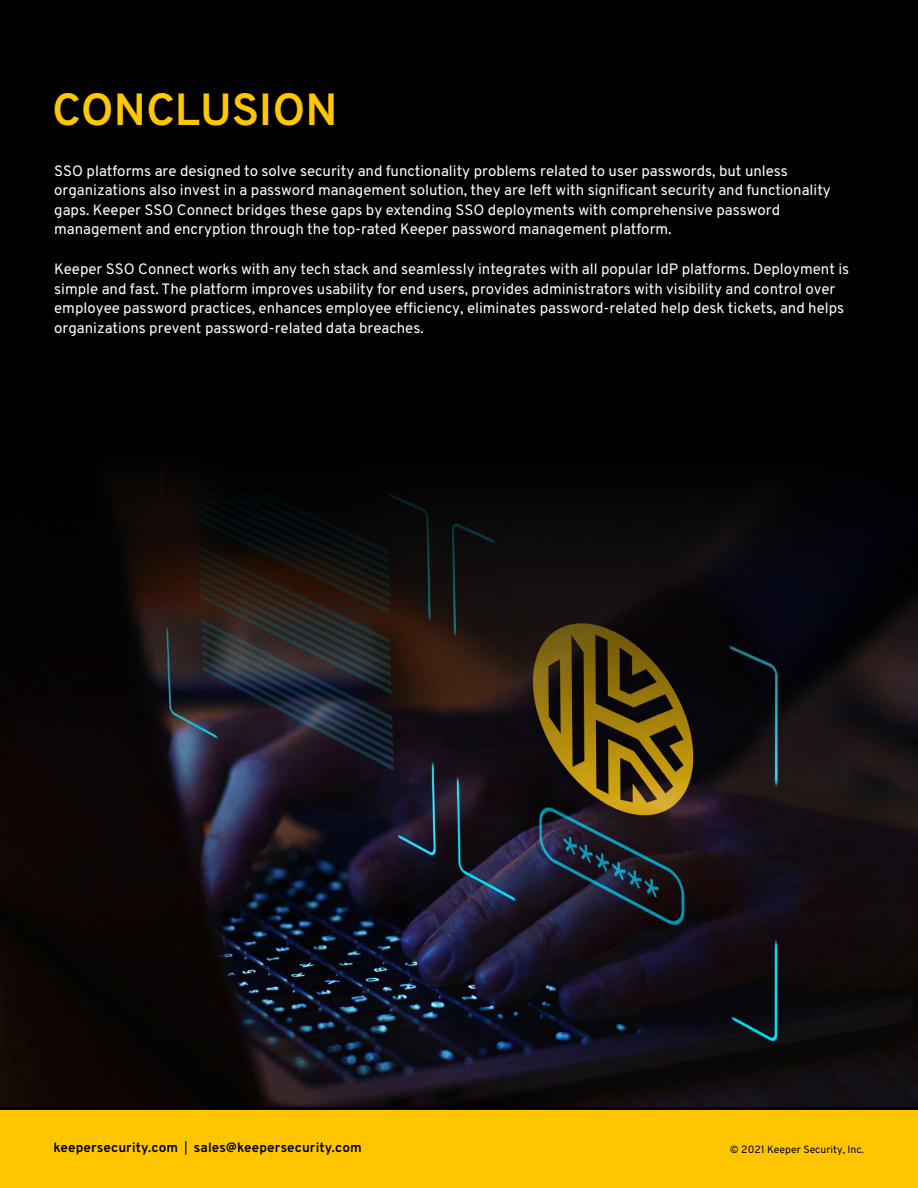
<style>
.page{position:relative;width:918px;height:1188px;background:#000}
.page>*{position:absolute;margin:0;border:0;box-sizing:border-box;transform-origin:0 0}
.t1{font:700 45px "Overpass";letter-spacing:-.005em;color:#ffc700}
.t2{font:700 16.5px "Overpass";color:#000}
.t3{font:15px/19.5px "Overpass";color:#fff}
.t4{font:700 13.5px "Overpass";letter-spacing:.005em;color:#000}
.t5{font:10.5px "Overpass";letter-spacing:-.015em;color:#000}
.s1{font-weight:400}
</style>
<div class="page">
<div style="left:0;top:1110px;width:918px;height:78px;background:#ffc600"></div>
<img style="left:0;top:812px;width:918px;height:294px">
<svg style="left:0;top:469px;width:918px;height:343px"></svg>
<h1 class="t1" style="left:52px;top:82px;width:287px">CONCLUSION</h1>
<p class="t3" style="left:54px;top:161px;width:778px">SSO platforms are designed to solve security and functionality problems related to user passwords, but unless organizations also invest in a password management solution, they are left with significant security and functionality gaps. Keeper SSO Connect bridges these gaps by extending SSO deployments with comprehensive password management and encryption through the top-rated Keeper password management platform.</p>
<p class="t3" style="left:54px;top:259px;width:797px">Keeper SSO Connect works with any tech stack and seamlessly integrates with all popular IdP platforms. Deployment is simple and fast. The platform improves usability for end users, provides administrators with visibility and control over employee password practices, enhances employee efficiency, eliminates password-related help desk tickets, and helps organizations prevent password-related data breaches.</p>
<p class="t5" style="left:700px;top:1143px;width:131px">© 2021 Keeper Security, Inc.</p>
<p class="t2" style="left:854px;top:1137px;width:12px">8</p>
<p class="t4" style="left:53px;top:1139px;width:310px">keepersecurity.com <span class="s1">|</span> sales@keepersecurity.com</p>
<p class="t5" style="left:730px;top:1143px;width:136px">© 2021 Keeper Security, Inc.</p>
</div>
